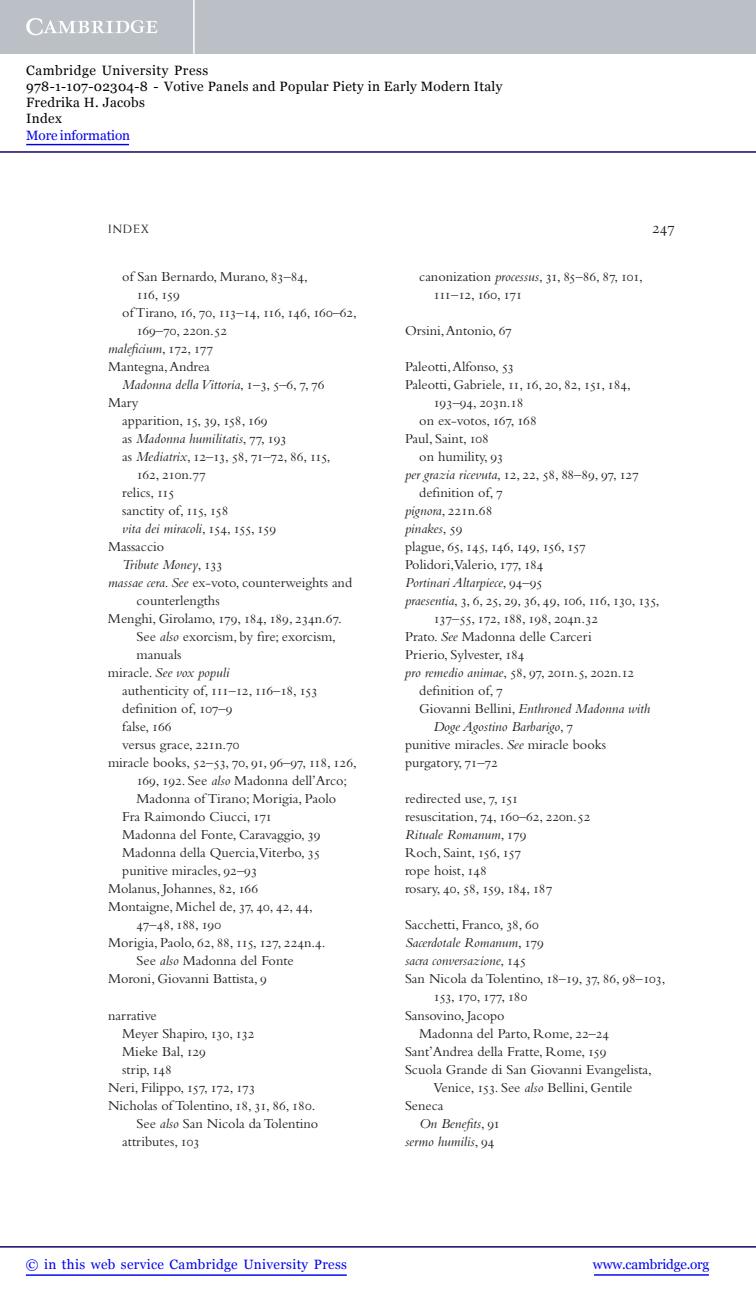
<style>
.page{position:relative;width:756px;height:1298px;background:#fff}
.page>*{position:absolute;margin:0;border:0;box-sizing:border-box;transform-origin:0 0}
.t1{font:16.5px "Bembo Std";color:#231f20}
.t2{font:14.25px/18px "Bembo Std";color:#231f20}
.t3{font:italic 14.25px "Bembo Std";color:#231f20}
.t4{font:14.25px/18px "Bembo Std";letter-spacing:-.04em;color:#231f20}
.t5{font:14.25px "Bembo Std";letter-spacing:-.02em;color:#231f20}
.t6{font:14.25px "Bembo Std";letter-spacing:-.03em;color:#231f20}
.t7{font:13.5px/16.2px "Georgia";letter-spacing:.025em;color:#000}
.t8{font:13.5px "Georgia";letter-spacing:.025em;color:#0000f1}
.t9{font:13.5px "Georgia";letter-spacing:-.015em;color:#0000f1}
.t10{font:13.5px "Georgia";letter-spacing:-.01em;color:#0000f1}
.t11{font:12px "Weiss Std";letter-spacing:.1em;color:#231f20}
.s1{font-style:normal}
.s2{font-style:italic}
</style>
<div class="page">
<div style="left:0;top:0;width:756px;height:54px;background:#bac0c6"></div>
<svg style="left:26px;top:18px;width:132px;height:17px"></svg>
<hr style="left:193px;top:0;width:2px;height:54px;background:#fff">
<hr style="left:0;top:151px;width:756px;height:2px;background:#150666">
<hr style="left:594px;top:1274px;width:115px;height:1px;background:#0000f1">
<hr style="left:0;top:1246px;width:756px;height:1px;background:#150666">
<hr style="left:26px;top:1274px;width:321px;height:1px;background:#0000f1">
<hr style="left:26px;top:144px;width:103px;height:1px;background:#0000f1">
<p class="t7" style="left:26px;top:62px;width:478px">Cambridge University Press<br>978-1-107-02304-8 - Votive Panels and Popular Piety in Early Modern Italy<br>Fredrika H. Jacobs<br>Index</p>
<p class="t10" style="left:26px;top:127px;width:105px">More information</p>
<p class="t11" style="left:108px;top:224px;width:42px">INDEX</p>
<p class="t1" style="left:652px;top:222px;width:24px">247</p>
<p class="t2" style="left:122px;top:269px;width:187px">of San Bernardo, Murano, 83–84 ,</p>
<p class="t2" style="left:137px;top:287px;width:45px">116 , 159</p>
<p class="t4" style="left:122px;top:305px;width:236px">of Tirano, 16 , 70 , 113–14 , 116 , 146 , 160–62 ,</p>
<p class="t2" style="left:137px;top:323px;width:92px">169–70 , 220n.52</p>
<p class="t3" style="left:108px;top:343px;width:107px">maleficium<span class="s1">, 172 , 177</span></p>
<p class="t2" style="left:108px;top:359px;width:103px">Mantegna, Andrea</p>
<p class="t3" style="left:122px;top:379px;width:204px">Madonna della Vittoria<span class="s1">, 1–3 , 5–6 , 7 , 76</span></p>
<p class="t2" style="left:108px;top:395px;width:32px">Mary</p>
<p class="t2" style="left:122px;top:413px;width:147px">apparition, 15 , 39 , 158 , 169</p>
<p class="t3" style="left:122px;top:433px;width:166px"><span class="s1">as</span> Madonna humilitatis<span class="s1">, 77 , 193</span></p>
<p class="t4" style="left:122px;top:449px;width:210px">as <span class="s2">Mediatrix</span>, 12–13 , 58 , 71–72 , 86 , 115 ,</p>
<p class="t2" style="left:137px;top:467px;width:71px">162 , 210n.77</p>
<p class="t2" style="left:122px;top:485px;width:54px">relics, 115</p>
<p class="t2" style="left:122px;top:503px;width:108px">sanctity of, 115 , 158</p>
<p class="t3" style="left:122px;top:523px;width:155px">vita dei miracoli<span class="s1">, 154 , 155 , 159</span></p>
<p class="t2" style="left:108px;top:539px;width:58px">Massaccio</p>
<p class="t3" style="left:122px;top:559px;width:102px">Tribute Money<span class="s1">, 133</span></p>
<p class="t2" style="left:108px;top:575px;width:246px"><span class="s2">massae cera</span>. <span class="s2">See</span> ex- voto, counterweights and</p>
<p class="t2" style="left:136px;top:593px;width:85px">counterlengths</p>
<p class="t2" style="left:108px;top:611px;width:235px">Menghi, Girolamo, 179 , 184 , 189 , 234n.67 .</p>
<p class="t2" style="left:136px;top:629px;width:201px">See <span class="s2">also</span> exorcism, by fire ; exorcism,</p>
<p class="t2" style="left:136px;top:647px;width:46px">manuals</p>
<p class="t3" style="left:108px;top:667px;width:123px"><span class="s1">miracle.</span> See vox populi</p>
<p class="t4" style="left:122px;top:683px;width:197px">authenticity of, 111–12 , 116–18 , 153</p>
<p class="t2" style="left:122px;top:701px;width:112px">definition of, 107–9</p>
<p class="t2" style="left:122px;top:719px;width:51px">false, 166</p>
<p class="t2" style="left:122px;top:737px;width:119px">versus grace, 221n.70</p>
<p class="t2" style="left:108px;top:755px;width:250px">miracle books, 52–53 , 70 , 91 , 96–97 , 118 , 126 ,</p>
<p class="t2" style="left:137px;top:773px;width:212px">169 , 192. See <span class="s2">also</span> Madonna dell’Arco ;</p>
<p class="t2" style="left:137px;top:791px;width:201px">Madonna of Tirano ; Morigia, Paolo</p>
<p class="t2" style="left:122px;top:809px;width:151px">Fra Raimondo Ciucci, 171</p>
<p class="t2" style="left:122px;top:827px;width:200px">Madonna del Fonte, Caravaggio, 39</p>
<p class="t2" style="left:122px;top:845px;width:199px">Madonna della Quercia,Viterbo, 35</p>
<p class="t2" style="left:122px;top:863px;width:137px">punitive miracles, 92–93</p>
<p class="t2" style="left:108px;top:881px;width:152px">Molanus, Johannes, 82 , 166</p>
<p class="t2" style="left:108px;top:899px;width:206px">Montaigne, Michel de, 37 , 40 , 42 , 44 ,</p>
<p class="t6" style="left:137px;top:919px;width:86px">47–48 , 188 , 190</p>
<p class="t2" style="left:108px;top:935px;width:219px">Morigia, Paolo, 62 , 88 , 115 , 127 , 224n.4 .</p>
<p class="t2" style="left:137px;top:953px;width:159px">See <span class="s2">also</span> Madonna del Fonte</p>
<p class="t2" style="left:108px;top:971px;width:161px">Moroni, Giovanni Battista, 9</p>
<p class="t2" style="left:108px;top:1007px;width:50px">narrative</p>
<p class="t5" style="left:122px;top:1027px;width:134px">Meyer Shapiro, 130 , 132</p>
<p class="t2" style="left:122px;top:1043px;width:85px">Mieke Bal, 129</p>
<p class="t2" style="left:122px;top:1061px;width:51px">strip, 148</p>
<p class="t2" style="left:108px;top:1079px;width:149px">Neri, Filippo, 157 , 172 , 173</p>
<p class="t2" style="left:108px;top:1097px;width:209px">Nicholas of Tolentino, 18 , 31 , 86 , 180 .</p>
<p class="t2" style="left:137px;top:1115px;width:183px">See <span class="s2">also</span> San Nicola da Tolentino</p>
<p class="t2" style="left:122px;top:1133px;width:79px">attributes, 103</p>
<p class="t4" style="left:434px;top:269px;width:211px;text-indent:-14px">canonization <span class="s2">processus</span>, 31 , 85–86 , 87 , 101 ,<br>111–12 , 160 , 171</p>
<p class="t2" style="left:405px;top:323px;width:108px">Orsini, Antonio, 67</p>
<p class="t2" style="left:405px;top:359px;width:111px">Paleotti, Alfonso, 53</p>
<p class="t5" style="left:405px;top:379px;width:227px">Paleotti, Gabriele, 11 , 16 , 20 , 82 , 151 , 184 ,</p>
<p class="t2" style="left:434px;top:395px;width:91px">193–94 , 203n.18</p>
<p class="t2" style="left:419px;top:413px;width:119px">on ex- votos, 167 , 168</p>
<p class="t2" style="left:405px;top:431px;width:85px">Paul, Saint, 108</p>
<p class="t2" style="left:419px;top:449px;width:86px">on humility, 93</p>
<p class="t2" style="left:405px;top:467px;width:235px"><span class="s2">per grazia ricevuta</span>, 12 , 22 , 58 , 88–89 , 97 , 127</p>
<p class="t2" style="left:419px;top:485px;width:85px">definition of, 7</p>
<p class="t2" style="left:405px;top:503px;width:89px"><span class="s2">pignora</span>, 221n.68</p>
<p class="t3" style="left:405px;top:523px;width:59px">pinakes<span class="s1">, 59</span></p>
<p class="t6" style="left:405px;top:541px;width:182px">plague, 65 , 145 , 146 , 149 , 156 , 157</p>
<p class="t2" style="left:405px;top:557px;width:140px">Polidori,Valerio, 177 , 184</p>
<p class="t3" style="left:405px;top:577px;width:139px">Portinari Altarpiece<span class="s1">, 94–95</span></p>
<p class="t4" style="left:405px;top:593px;width:256px"><span class="s2">praesentia</span>, 3 , 6 , 25 , 29 , 36 , 49 , 106 , 116 , 130 , 135 ,</p>
<p class="t4" style="left:434px;top:611px;width:166px">137–55 , 172 , 188 , 198 , 204n.32</p>
<p class="t2" style="left:405px;top:629px;width:188px">Prato. <span class="s2">See</span> Madonna delle Carceri</p>
<p class="t2" style="left:405px;top:647px;width:121px">Prierio, Sylvester, 184</p>
<p class="t2" style="left:405px;top:665px;width:231px"><span class="s2">pro remedio animae</span>, 58 , 97 , 201n.5 , 202n.12</p>
<p class="t2" style="left:419px;top:683px;width:85px">definition of, 7</p>
<p class="t3" style="left:419px;top:703px;width:233px"><span class="s1">Giovanni Bellini,</span> Enthroned Madonna with</p>
<p class="t3" style="left:434px;top:721px;width:141px">Doge Agostino Barbarigo<span class="s1">, 7</span></p>
<p class="t2" style="left:405px;top:737px;width:203px">punitive miracles. <span class="s2">See</span> miracle books</p>
<p class="t2" style="left:405px;top:755px;width:94px">purgatory, 71–72</p>
<p class="t2" style="left:405px;top:791px;width:187px">redirected use, 7 , 151 resuscitation, 74 , 160–62 , 220n.52<br><span class="s2">Rituale Romanum</span>, 179<br>Roch, Saint, 156 , 157<br>rope hoist, 148<br>rosary, 40 , 58 , 159 , 184 , 187</p>
<p class="t2" style="left:405px;top:917px;width:135px">Sacchetti, Franco, 38 , 60</p>
<p class="t3" style="left:405px;top:937px;width:140px">Sacerdotale Romanum<span class="s1">, 179</span></p>
<p class="t3" style="left:405px;top:955px;width:123px">sacra conversazione<span class="s1">, 145</span></p>
<p class="t2" style="left:405px;top:971px;width:262px">San Nicola da Tolentino, 18–19 , 37 , 86 , 98–103 ,</p>
<p class="t4" style="left:434px;top:989px;width:95px">153 , 170 , 177 , 180</p>
<p class="t2" style="left:405px;top:1007px;width:101px">Sansovino, Jacopo</p>
<p class="t2" style="left:419px;top:1025px;width:191px">Madonna del Parto, Rome, 22– 24</p>
<p class="t2" style="left:405px;top:1043px;width:203px">Sant’Andrea della Fratte, Rome, 159</p>
<p class="t2" style="left:405px;top:1061px;width:248px">Scuola Grande di San Giovanni Evangelista,</p>
<p class="t2" style="left:434px;top:1079px;width:200px">Venice, 153. See <span class="s2">also</span> Bellini, Gentile</p>
<p class="t2" style="left:405px;top:1097px;width:40px">Seneca</p>
<p class="t3" style="left:419px;top:1117px;width:83px">On Benefits<span class="s1">, 91</span></p>
<p class="t3" style="left:405px;top:1135px;width:91px">sermo humilis<span class="s1">, 94</span></p>
<p class="t8" style="left:26px;top:1256px;width:323px">© in this web service Cambridge University Press</p>
<p class="t9" style="left:593px;top:1256px;width:118px">www.cambridge.org</p>
</div>
